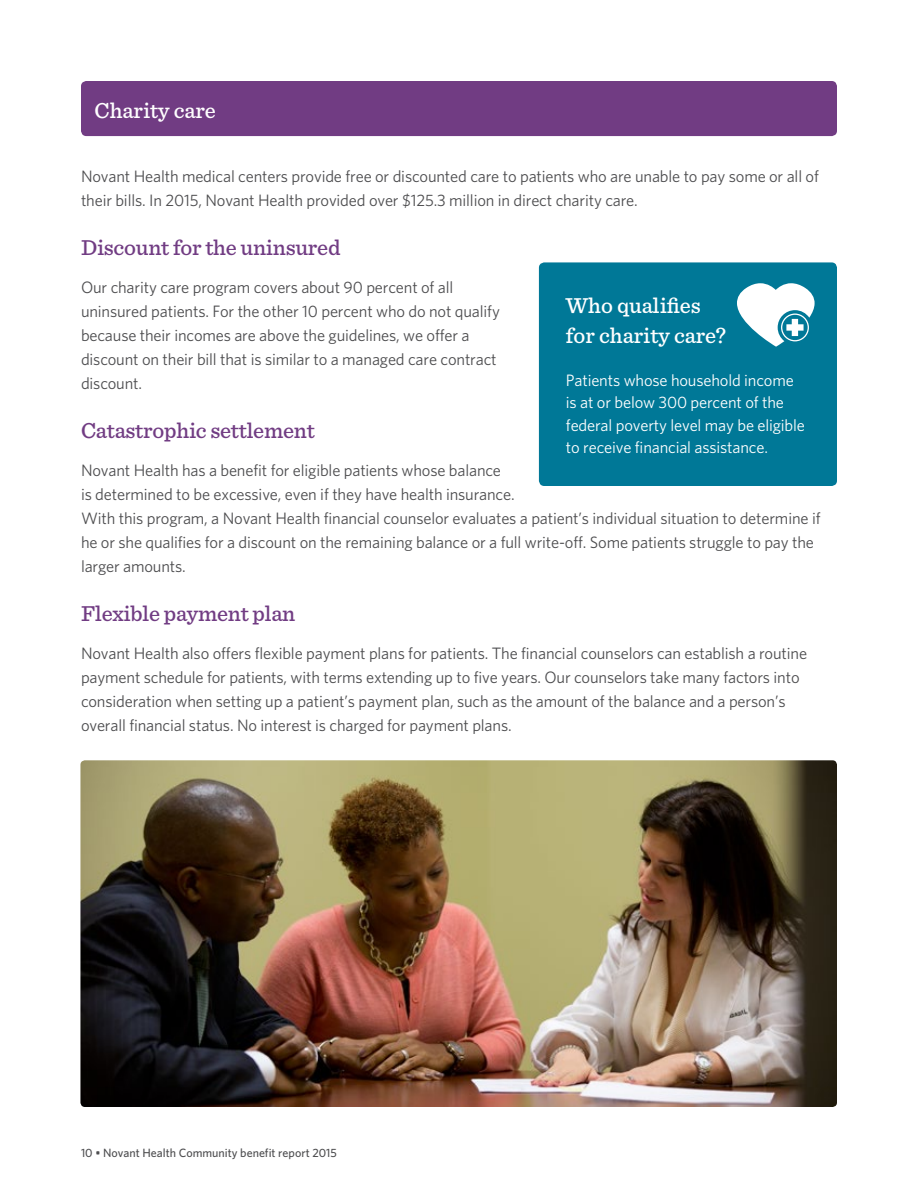
<style>
.page{position:relative;width:918px;height:1188px;background:#fff}
.page>*{position:absolute;margin:0;border:0;box-sizing:border-box;transform-origin:0 0}
.t1{font:500 22.5px "Sentinel";letter-spacing:-.01em;color:#713c83}
.t2{font:500 22.5px/30px "Sentinel";color:#fff}
.t3{font:16.5px/24px "Whitney";letter-spacing:-.01em;color:#4d4d4f}
.t4{font:16.5px/22.5px "Whitney";letter-spacing:-.01em;color:#fff}
.t5{font:500 12px "Whitney";color:#4d4d4f}
</style>
<div class="page">
<div style="left:81px;top:81px;width:756px;height:55px;background:#713c83;border-radius:5px"></div>
<div style="left:539px;top:262px;width:298px;height:224px;background:#007897;border-radius:5px"></div>
<svg style="left:737px;top:283px;width:78px;height:64px"></svg>
<img style="left:80px;top:760px;width:757px;height:347px">
<h1 class="t2" style="left:94px;top:94px;width:123px">Charity care</h1>
<p class="t3" style="left:81px;top:164px;width:739px">Novant Health medical centers provide free or discounted care to patients who are unable to pay some or all of their bills. In 2015, Novant Health provided over $125.3 million in direct charity care.</p>
<h1 class="t1" style="left:81px;top:231px;width:261px">Discount for the uninsured</h1>
<p class="t3" style="left:81px;top:275px;width:420px">Our charity care program covers about 90 percent of all uninsured patients. For the other 10 percent who do not qualify because their incomes are above the guidelines, we offer a discount on their bill that is similar to a managed care contract discount.</p>
<h1 class="t1" style="left:81px;top:414px;width:235px">Catastrophic settlement</h1>
<p class="t3" style="left:81px;top:458px;width:741px">Novant Health has a benefit for eligible patients whose balance<br>is determined to be excessive, even if they have health insurance.<br>With this program, a Novant Health financial counselor evaluates a patient’s individual situation to determine if he or she qualifies for a discount on the remaining balance or a full write-off. Some patients struggle to pay the larger amounts.</p>
<h1 class="t1" style="left:81px;top:597px;width:216px">Flexible payment plan</h1>
<p class="t3" style="left:81px;top:641px;width:728px">Novant Health also offers flexible payment plans for patients. The financial counselors can establish a routine payment schedule for patients, with terms extending up to five years. Our counselors take many factors into consideration when setting up a patient’s payment plan, such as the amount of the balance and a person’s overall financial status. No interest is charged for payment plans.</p>
<h1 class="t2" style="left:566px;top:289px;width:161px">Who qualifies for charity care?</h1>
<p class="t4" style="left:566px;top:368px;width:241px">Patients whose household income is at or below 300 percent of the federal poverty level may be eligible to receive financial assistance.</p>
<p class="t5" style="left:81px;top:1144px;width:257px">10 • Novant Health Community benefit report 2015</p>
</div>
